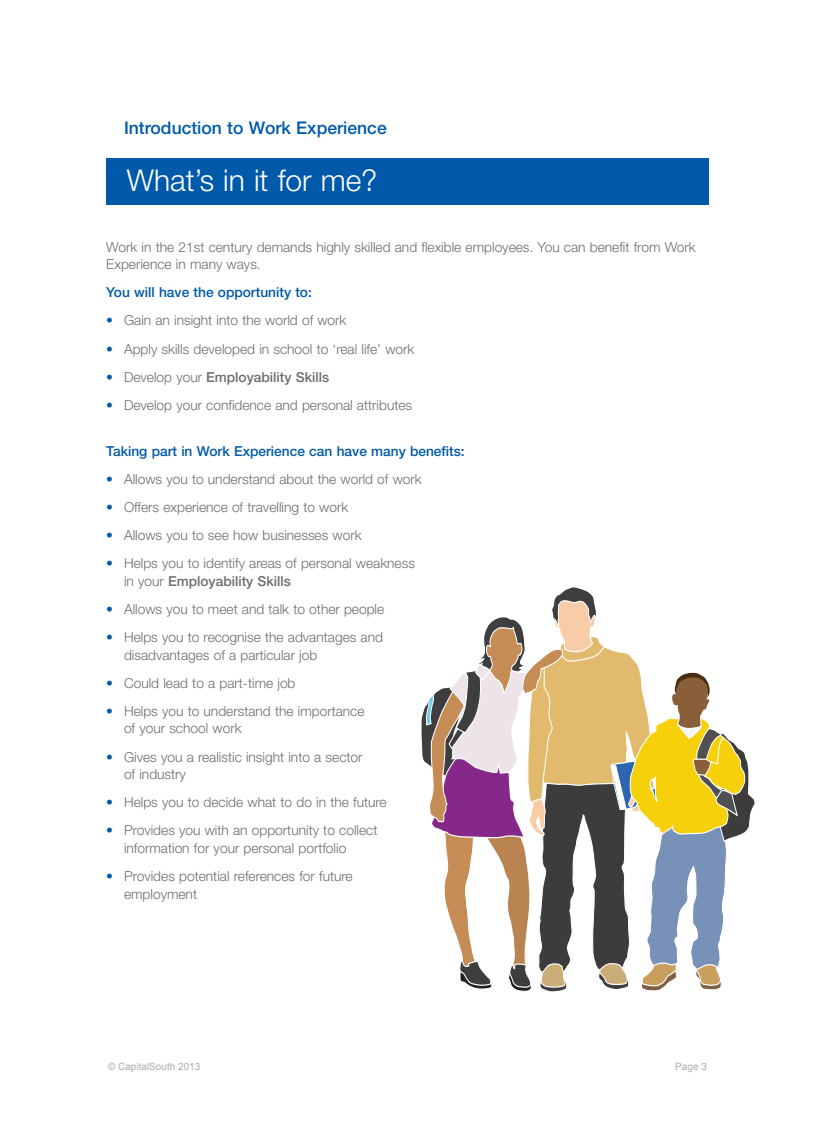
<style>
.page{position:relative;width:815px;height:1124px;background:#fff}
.page>*{position:absolute;margin:0;border:0;box-sizing:border-box;transform-origin:0 0}
.t1{font:300 30px "Helvetica Neue";color:#fff}
.t2{font:500 17.5px "Helvetica Neue";color:#015aa9}
.t3{font:300 13.75px/17.5px "Helvetica Neue";color:#6c6d70}
.t4{font:500 13.75px "Helvetica Neue";color:#015aa9}
.t5{font:500 13.75px "Helvetica Neue";color:#6c6d70}
.t6{font:10px "Arial";color:#ababab}
.s1{font-weight:500;color:#015aa9}
.s2{color:#015aa9}
.s3{font-weight:300}
.s4{font-weight:500}
</style>
<div class="page">
<svg style="left:421px;top:587px;width:334px;height:405px"></svg>
<div style="left:106px;top:158px;width:603px;height:47px;background:#015aa9"></div>
<p class="t2" style="left:124px;top:121px;width:264px">Introduction to Work Experience</p>
<h1 class="t1" style="left:127px;top:170px;width:252px">What’s in it for me?</h1>
<p class="t3" style="left:106px;top:239px;width:591px">Work in the 21st century demands highly skilled and flexible employees. You can benefit from Work<br>Experience in many ways.</p>
<p class="t4" style="left:106px;top:287px;width:207px">You will have the opportunity to:</p>
<p class="t3" style="left:106px;top:313px;width:242px"><span class="s1">•</span> Gain an insight into the world of work</p>
<p class="t3" style="left:106px;top:341px;width:310px"><span class="s1">•</span> Apply skills developed in school to ‘real life’ work</p>
<p class="t5" style="left:106px;top:372px;width:224px"><span class="s2">•</span> <span class="s3">Develop your</span> Employability Skills</p>
<p class="t3" style="left:106px;top:397px;width:307px"><span class="s1">•</span> Develop your confidence and personal attributes</p>
<p class="t4" style="left:106px;top:445px;width:360px">Taking part in Work Experience can have many benefits:</p>
<p class="t3" style="left:106px;top:471px;width:317px"><span class="s1">•</span> Allows you to understand about the world of work</p>
<p class="t3" style="left:106px;top:499px;width:243px"><span class="s1">•</span> Offers experience of travelling to work</p>
<p class="t3" style="left:106px;top:527px;width:257px"><span class="s1">•</span> Allows you to see how businesses work</p>
<p class="t3" style="left:124px;top:555px;width:292px;text-indent:-18px"><span class="s1">•</span> Helps you to identify areas of personal weakness in your <span class="s4">Employability Skills</span></p>
<p class="t3" style="left:106px;top:601px;width:280px"><span class="s1">•</span> Allows you to meet and talk to other people</p>
<p class="t3" style="left:124px;top:629px;width:261px;text-indent:-18px"><span class="s1">•</span> Helps you to recognise the advantages and disadvantages of a particular job</p>
<p class="t3" style="left:106px;top:675px;width:191px"><span class="s1">•</span> Could lead to a part-time job</p>
<p class="t3" style="left:124px;top:703px;width:242px;text-indent:-18px"><span class="s1">•</span> Helps you to understand the importance of your school work</p>
<p class="t3" style="left:124px;top:749px;width:240px;text-indent:-18px"><span class="s1">•</span> Gives you a realistic insight into a sector of industry</p>
<p class="t3" style="left:106px;top:794px;width:282px"><span class="s1">•</span> Helps you to decide what to do in the future</p>
<p class="t3" style="left:124px;top:822px;width:255px;text-indent:-18px"><span class="s1">•</span> Provides you with an opportunity to collect information for your personal portfolio</p>
<p class="t3" style="left:124px;top:868px;width:230px;text-indent:-18px"><span class="s1">•</span> Provides potential references for future employment</p>
<p class="t6" style="left:108px;top:1059px;width:94px">© CapitalSouth 2013</p>
<p class="t6" style="left:675px;top:1059px;width:33px">Page 3</p>
</div>
